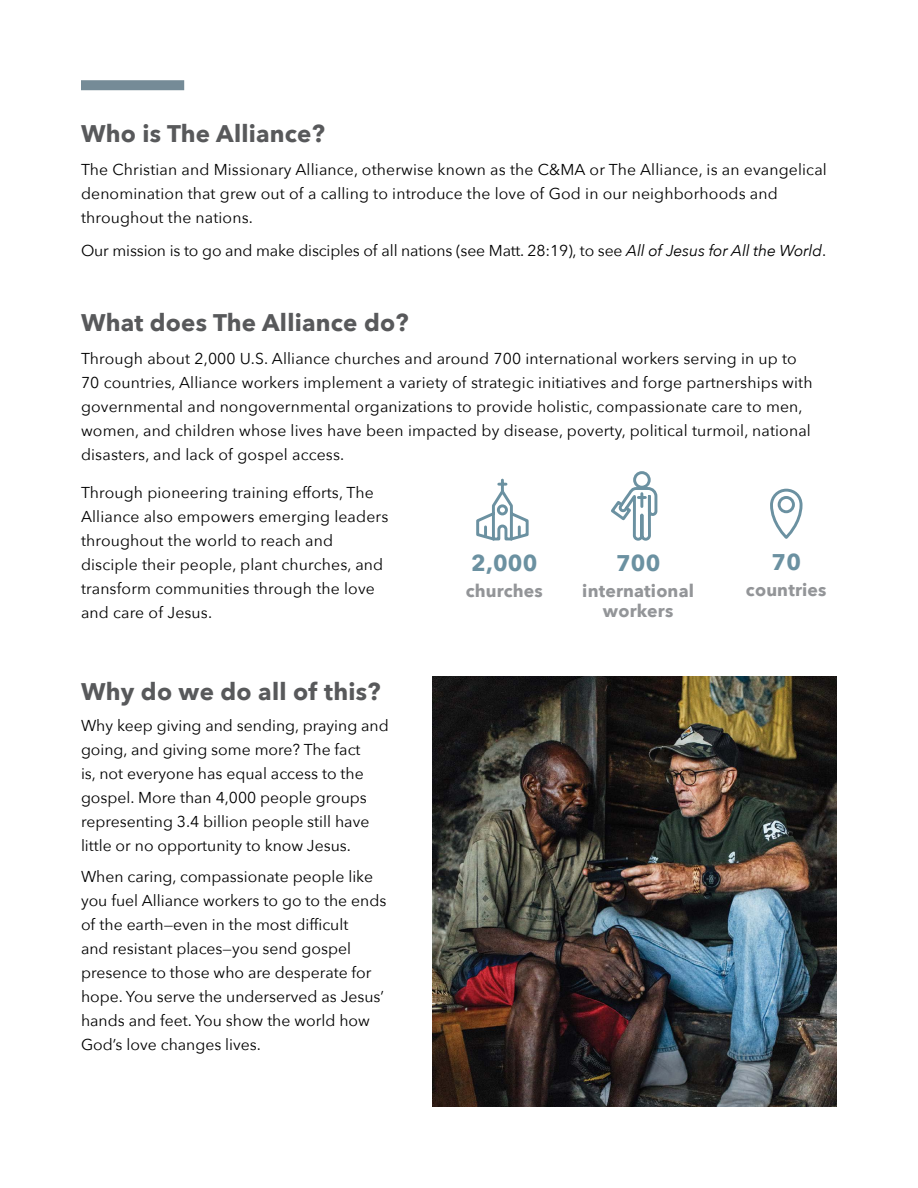
<style>
.page{position:relative;width:918px;height:1188px;background:#fff}
.page>*{position:absolute;margin:0;border:0;box-sizing:border-box;transform-origin:0 0}
.t1{font:700 24px "Avenir Next";letter-spacing:.01em;color:#58595b}
.t2{font:700 22.65px "Avenir Next";letter-spacing:.01em;color:#6b91a1}
.t3{font:700 17.55px/20.1px "Avenir Next";letter-spacing:.01em;color:#939598;text-align:center}
.t4{font:15.75px/24px "Avenir Next";letter-spacing:.01em;color:#000}
.t5{font:15.75px "Avenir Next";letter-spacing:-.01em;color:#000}
.s1{font-style:italic}
</style>
<div class="page">
<div style="left:81px;top:80px;width:103px;height:10px;background:#758b97"></div>
<div style="left:633px;top:471px;width:18px;height:18px;border:3px solid #6b91a1;border-radius:50%"></div>
<svg style="left:611px;top:486px;width:47px;height:55px"></svg>
<svg style="left:770px;top:488px;width:33px;height:51px"></svg>
<svg style="left:476px;top:478px;width:53px;height:63px"></svg>
<img style="left:433px;top:676px;width:404px;height:431px">
<h1 class="t1" style="left:81px;top:112px;width:245px">Who is The Alliance?</h1>
<p class="t4" style="left:81px;top:156px;width:747px">The Christian and Missionary Alliance, otherwise known as the C&amp;MA or The Alliance, is an evangelical denomination that grew out of a calling to introduce the love of God in our neighborhoods and throughout the nations.</p>
<p class="t5" style="left:81px;top:237px;width:747px">Our mission is to go and make disciples of all nations (see Matt. 28:19), to see <span class="s1">All of Jesus for All the World</span>.</p>
<h1 class="t1" style="left:81px;top:302px;width:329px">What does The Alliance do?</h1>
<p class="t4" style="left:81px;top:346px;width:733px">Through about 2,000 U.S. Alliance churches and around 700 international workers serving in up to 70 countries, Alliance workers implement a variety of strategic initiatives and forge partnerships with governmental and nongovernmental organizations to provide holistic, compassionate care to men, women, and children whose lives have been impacted by disease, poverty, political turmoil, national disasters, and lack of gospel access.</p>
<p class="t4" style="left:81px;top:479px;width:309px">Through pioneering training efforts, The Alliance also empowers emerging leaders throughout the world to reach and disciple their people, plant churches, and transform communities through the love and care of Jesus.</p>
<h2 class="t2" style="left:772px;top:542px;width:31px">70</h2>
<p class="t3" style="left:746px;top:579px;width:82px">countries</p>
<h2 class="t2" style="left:616px;top:544px;width:46px">700</h2>
<p class="t3" style="left:582px;top:581px;width:113px">international workers</p>
<h2 class="t2" style="left:471px;top:544px;width:68px">2,000</h2>
<p class="t3" style="left:466px;top:581px;width:78px">churches</p>
<h1 class="t1" style="left:81px;top:671px;width:301px">Why do we do all of this?</h1>
<p class="t4" style="left:81px;top:713px;width:309px">Why keep giving and sending, praying and going, and giving some more? The fact<br>is, not everyone has equal access to the gospel. More than 4,000 people groups representing 3.4 billion people still have little or no opportunity to know Jesus.</p>
<p class="t4" style="left:81px;top:863px;width:307px">When caring, compassionate people like you fuel Alliance workers to go to the ends of the earth—even in the most difficult<br>and resistant places—you send gospel presence to those who are desperate for hope. You serve the underserved as Jesus’ hands and feet. You show the world how God’s love changes lives.</p>
</div>
